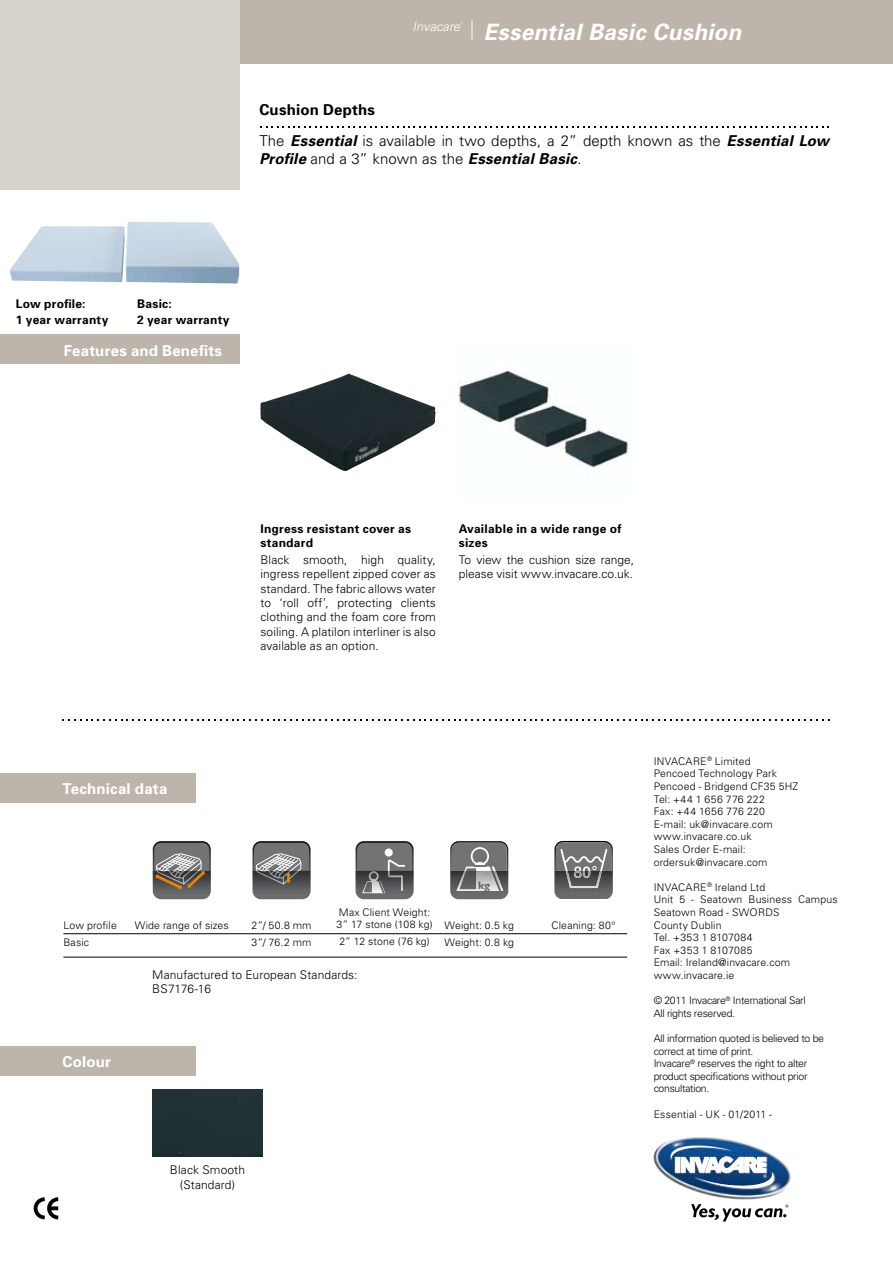
<style>
.page{position:relative;width:893px;height:1263px;background:#fff}
.page>*{position:absolute;margin:0;border:0;box-sizing:border-box;transform-origin:0 0}
.t1{font:italic 700 22.5px "Univers";letter-spacing:.01em;color:#fff}
.t2{font:300 15px/30.8px "Univers";color:#000}
.t3{font:italic 700 15px "Univers";letter-spacing:.015em;color:#000}
.t4{font:700 15px "Univers";letter-spacing:.015em;color:#fff}
.t5{font:italic 300 12.9px "Univers";color:#fff}
.t6{font:300 12px/14.4px "Univers";letter-spacing:.005em;color:#000}
.t7{font:700 12px/14.4px "Univers";letter-spacing:.02em;color:#000}
.t8{font:700 10.95px "Gill Sans";color:#727375}
.t9{font:300 10.5px/12.6px "Univers";letter-spacing:.01em;color:#000}
.t10{font:300 10.5px/12.6px "Univers";letter-spacing:-.03em;color:#000}
.t11{font:italic 300 2.25px "Univers";color:#fff}
.s1{font-weight:700}
.s2{font-weight:700;font-style:italic}
.s3{font-weight:300;font-style:normal}
</style>
<div class="page">
<div style="left:0;top:0;width:893px;height:64px;background:#bdb5a9"></div>
<svg style="left:33px;top:1197px;width:26px;height:23px"></svg>
<svg style="left:472px;top:21px;width:1px;height:19px"></svg>
<img style="left:653px;top:1137px;width:138px;height:63px">
<img style="left:671px;top:1143px;width:103px;height:48px">
<svg style="left:691px;top:1204px;width:97px;height:17px"></svg>
<img style="left:10px;top:222px;width:229px;height:61px">
<img style="left:260px;top:373px;width:176px;height:98px">
<img style="left:457px;top:371px;width:172px;height:98px">
<div style="left:0;top:334px;width:239px;height:30px;background:#bdb5a9"></div>
<div style="left:0;top:0;width:239px;height:189px;background:#d8d3ca"></div>
<svg style="left:260px;top:126px;width:569px;height:2px"></svg>
<div style="left:0;top:773px;width:196px;height:30px;background:#bdb5a9"></div>
<svg style="left:62px;top:720px;width:767px;height:1px"></svg>
<div style="left:152px;top:1090px;width:110px;height:66px;background:#1f3133"></div>
<div style="left:0;top:1046px;width:196px;height:30px;background:#bdb5a9"></div>
<hr style="left:63px;top:957px;width:564px;height:1px;background:#000">
<svg style="left:153px;top:841px;width:58px;height:58px;background:#787570"></svg>
<svg style="left:253px;top:841px;width:58px;height:58px;background:#737373"></svg>
<img style="left:450px;top:892px;width:58px;height:7px">
<svg style="left:450px;top:841px;width:58px;height:51px;background:#818283"></svg>
<svg style="left:356px;top:841px;width:58px;height:58px;background:#6f7071"></svg>
<img style="left:554px;top:888px;width:59px;height:11px">
<svg style="left:554px;top:841px;width:59px;height:47px;background:#767678"></svg>
<hr style="left:63px;top:933px;width:564px;height:1px;background:#000">
<p class="t5" style="left:412px;top:18px;width:49px">Invacare</p>
<p class="t11" style="left:460px;top:22px;width:3px">®</p>
<h1 class="t1" style="left:484px;top:18px;width:259px">Essential Basic Cushion</h1>
<h2 class="t2" style="left:259px;top:94px;width:571px"><span class="s1">Cushion Depths<br></span>The <span class="s2">Essential</span> is available in two depths, a 2” depth known as the <span class="s2">Essential Low</span></h2>
<h2 class="t3" style="left:259px;top:150px;width:324px">Profile <span class="s3">and a 3” known as the</span> Essential Basic<span class="s3">.</span></h2>
<p class="t7" style="left:16px;top:295px;width:94px;line-height:16.5px">Low profile:<br>1 year warranty</p>
<p class="t7" style="left:137px;top:295px;width:94px;line-height:16.5px">Basic:<br>2 year warranty</p>
<h2 class="t4" style="left:64px;top:341px;width:160px">Features and Benefits</h2>
<p class="t7" style="left:260px;top:521px;width:152px">Ingress resistant cover as standard</p>
<p class="t6" style="left:260px;top:552px;width:177px;text-align:justify">Black smooth, high quality, ingress repellent zipped cover as standard. The fabric allows water to ‘roll off’, protecting clients clothing and the foam core from soiling. A platilon interliner is also available as an option.</p>
<p class="t7" style="left:459px;top:521px;width:164px">Available in a wide range of sizes</p>
<p class="t6" style="left:459px;top:552px;width:177px">To view the cushion size range, please visit www.invacare.co.uk.</p>
<h2 class="t4" style="left:63px;top:779px;width:106px">Technical data</h2>
<p class="t8" style="left:478px;top:879px;width:13px">kg</p>
<p class="t9" style="left:337px;top:905px;width:98px">Max Client Weight:<br>3” 17 stone (108 kg)</p>
<p class="t9" style="left:339px;top:935px;width:92px">2” 12 stone (76 kg)</p>
<p class="t9" style="left:63px;top:917px;width:55px;line-height:16.8px">Low profile<br>Basic</p>
<p class="t9" style="left:135px;top:919px;width:95px">Wide range of sizes</p>
<p class="t9" style="left:252px;top:917px;width:62px;line-height:16.8px">2”/ 50.8 mm<br>3”/ 76.2 mm</p>
<p class="t9" style="left:445px;top:917px;width:71px;line-height:16.8px">Weight: 0.5 kg<br>Weight: 0.8 kg</p>
<h2 class="t4" style="left:63px;top:1052px;width:50px">Colour</h2>
<p class="t6" style="left:152px;top:967px;width:207px">Manufactured to European Standards:<br>BS7176-16</p>
<p class="t6" style="left:170px;top:1162px;width:77px;text-align:center">Black Smooth (Standard)</p>
<p class="t9" style="left:552px;top:919px;width:65px">Cleaning: 80°</p>
<p class="t9" style="left:654px;top:754px;width:146px">InvacarE<sup>®</sup> Limited<br>Pencoed Technology Park<br>Pencoed - Bridgend CF35 5HZ<br>Tel: +44 1 656 776 222<br>Fax: +44 1656 776 220<br>E-mail: uk@invacare.com www.invacare.co.uk<br>Sales Order E-mail: ordersuk@invacare.com</p>
<p class="t9" style="left:654px;top:880px;width:12px">INVACAR</p>
<p class="t9" style="left:654px;top:880px;width:185px;text-indent:47px">E<sup>®</sup> Ireland Ltd<br>Unit 5 - Seatown Business Campus<br>Seatown Road - SWOR DS<br>County Dublin<br>Tel. +353 1 8107084<br>Fax +353 1 8107085<br>Email: Ireland@invacare.com www.invacare.ie</p>
<p class="t10" style="left:654px;top:994px;width:154px">© 2011 Invacare<sup>®</sup> International Sarl<br>All rights reserved.</p>
<p class="t10" style="left:654px;top:1032px;width:172px">All information quoted is believed to be correct at time of print.<br>Invacare<sup>®</sup> reserves the right to alter product specifications without prior consultation.</p>
<p class="t9" style="left:654px;top:1107px;width:120px">Essential - UK - 01/2011 -</p>
</div>
